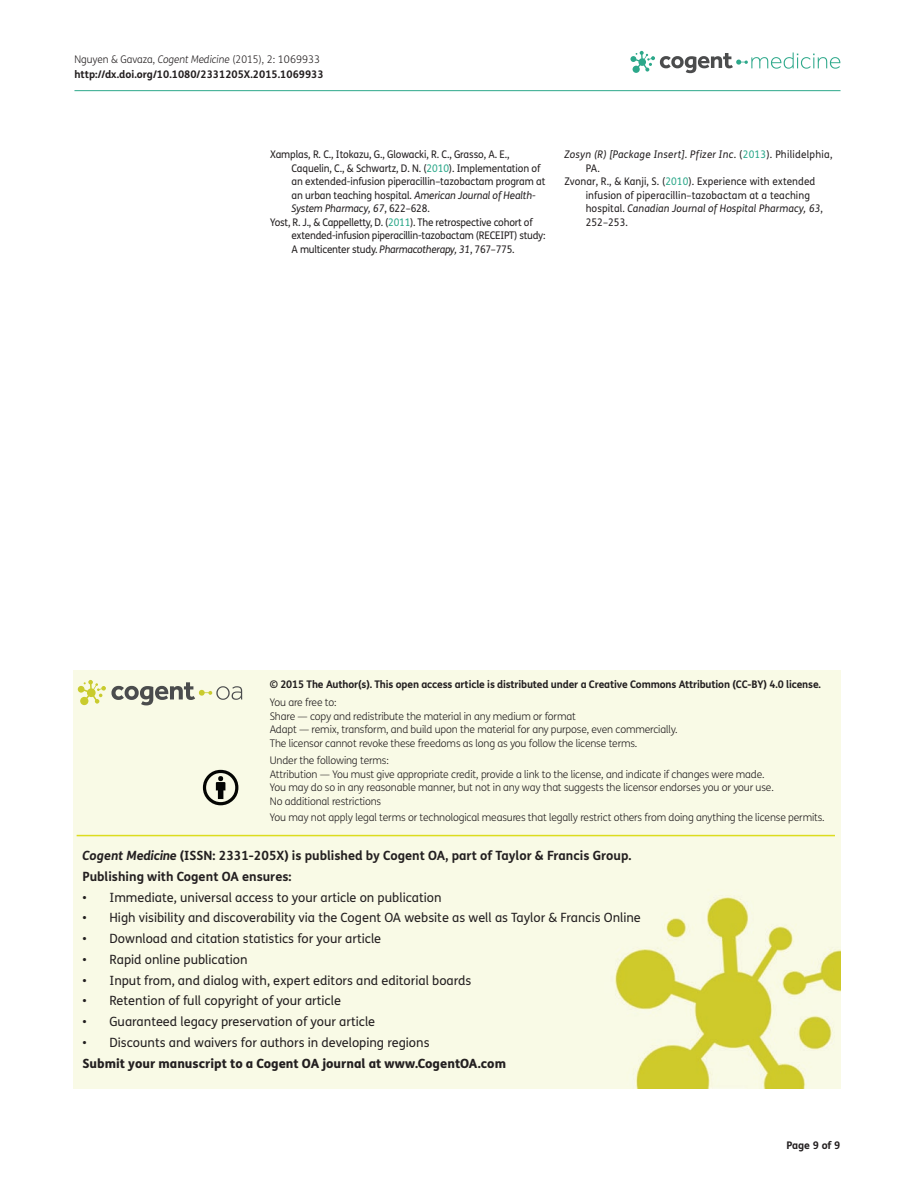
<style>
.page{position:relative;width:915px;height:1191px;background:#fff}
.page>*{position:absolute;margin:0;border:0;box-sizing:border-box;transform-origin:0 0}
.t1{font:12.75px "FS Me Pro";color:#231f20}
.t2{font:700 12.75px/20.7px "FS Me Pro";color:#231f20}
.t3{font:800 12.75px "FS Me Pro";color:#231f20}
.t4{font:300 10.5px/13.5px "FS Me Pro";letter-spacing:-.015em;color:#231f20}
.t5{font:10.5px "FS Me Pro";letter-spacing:-.01em;color:#231f20;scale:.95 1}
.t6{font:700 10.5px/15px "FS Me Pro";letter-spacing:-.015em;color:#231f20}
.t7{font:italic 10.5px "FS Me Pro";letter-spacing:.01em;color:#231f20;scale:.95 1}
.t8{font:10.5px "FS Me Pro";letter-spacing:.01em;color:#231f20;scale:.95 1}
.t9{font:italic 10.5px "FS Me Pro";letter-spacing:-.01em;color:#231f20;scale:.95 1}
.s1{font-weight:300}
.s2{font-weight:300;font-style:italic}
.s3{color:#2ca88a}
.s4{font-style:italic}
.s5{font-style:normal}
.s6{font-style:normal;color:#2ca88a}
</style>
<div class="page">
<svg style="left:630px;top:51px;width:210px;height:22px"></svg>
<hr style="left:74px;top:90px;width:766px;height:1px;background:#2ca88a">
<div style="left:74px;top:671px;width:766px;height:417px;background:#f9fae6"></div>
<svg style="left:78px;top:680px;width:164px;height:25px;background:#d2d3ba"></svg>
<svg style="left:203px;top:770px;width:35px;height:35px"></svg>
<hr style="left:77px;top:835px;width:757px;height:1px;background:#dcdc1e">
<p class="t6" style="left:74px;top:51px;width:251px"><span class="s1">Nguyen &amp; Gavaza,</span> <span class="s2">Cogent Medicine</span> <span class="s1">(2015), 2: 1069933 </span>http://dx.doi.org/10.1080/2331205X.2015.1069933</p>
<p class="t5" style="left:270px;top:147px;width:253px">Xamplas, R. C., Itokazu, G., Glowacki, R. C., Grasso, A. E.,</p>
<p class="t5" style="left:291px;top:161px;width:263px">Caquelin, C., &amp; Schwartz, D. N. (<span class="s3">2010</span>). Implementation of</p>
<p class="t5" style="left:291px;top:174px;width:268px">an extended-infusion piperacillin–tazobactam program at</p>
<p class="t5" style="left:291px;top:188px;width:258px">an urban teaching hospital. <span class="s4">American Journal of Health-</span></p>
<p class="t9" style="left:291px;top:201px;width:147px">System Pharmacy, 67<span class="s5">, 622–628.</span></p>
<p class="t5" style="left:270px;top:215px;width:278px">Yost, R. J., &amp; Cappelletty, D. (<span class="s3">2011</span>). The retrospective cohort of</p>
<p class="t5" style="left:291px;top:228px;width:269px">extended-infusion piperacillin-tazobactam (RECEIPT) study:</p>
<p class="t5" style="left:291px;top:242px;width:236px">A multicenter study. <span class="s4">Pharmacotherapy, 31</span>, 767–775.</p>
<p class="t7" style="left:564px;top:147px;width:283px">Zosyn (R) [Package Insert]. Pfizer Inc<span class="s5">. (</span><span class="s6">2013</span><span class="s5">). Philidelphia,</span></p>
<p class="t5" style="left:585px;top:161px;width:16px">PA.</p>
<p class="t8" style="left:564px;top:174px;width:266px">Zvonar, R., &amp; Kanji, S. (<span class="s3">2010</span>). Experience with extended</p>
<p class="t8" style="left:585px;top:188px;width:237px">infusion of piperacillin–tazobactam at a teaching</p>
<p class="t7" style="left:585px;top:201px;width:251px"><span class="s5">hospital.</span> Canadian Journal of Hospital Pharmacy, 63<span class="s5">,</span></p>
<p class="t5" style="left:585px;top:215px;width:46px">252–253.</p>
<p class="t6" style="left:270px;top:676px;width:552px">© 2015 The Author(s). This open access article is distributed under a Creative Commons Attribution (CC-BY) 4.0 license.</p>
<p class="t4" style="left:270px;top:695px;width:409px">You are free to:<br>Share — copy and redistribute the material in any medium or format<br>Adapt — remix, transform, and build upon the material for any purpose, even commercially.<br>The licensor cannot revoke these freedoms as long as you follow the license terms.</p>
<p class="t4" style="left:270px;top:753px;width:505px">Under the following terms:<br>Attribution — You must give appropriate credit, provide a link to the license, and indicate if changes were made.<br>You may do so in any reasonable manner, but not in any way that suggests the licensor endorses you or your use.<br>No additional restrictions</p>
<p class="t4" style="left:270px;top:810px;width:556px">You may not apply legal terms or technological measures that legally restrict others from doing anything the license permits.</p>
<p class="t2" style="left:82px;top:844px;width:550px"><span class="s4">Cogent Medicine</span> (ISSN: 2331-205X) is published by Cogent OA, part of Taylor &amp; Francis Group.<br>Publishing with Cogent OA ensures:</p>
<p class="t1" style="left:82px;top:888px;width:360px">• Immediate, universal access to your article on publication</p>
<p class="t1" style="left:82px;top:909px;width:559px">• High visibility and discoverability via the Cogent OA website as well as Taylor &amp; Francis Online</p>
<p class="t1" style="left:82px;top:930px;width:300px">• Download and citation statistics for your article</p>
<p class="t1" style="left:82px;top:950px;width:166px">• Rapid online publication</p>
<p class="t1" style="left:82px;top:971px;width:390px">• Input from, and dialog with, expert editors and editorial boards</p>
<p class="t1" style="left:82px;top:992px;width:260px">• Retention of full copyright of your article</p>
<p class="t1" style="left:82px;top:1013px;width:294px">• Guaranteed legacy preservation of your article</p>
<p class="t1" style="left:82px;top:1033px;width:348px">• Discounts and waivers for authors in developing regions</p>
<p class="t3" style="left:82px;top:1053px;width:425px">Submit your manuscript to a Cogent OA journal at www.CogentOA.com</p>
<p class="t6" style="left:786px;top:1137px;width:56px">Page 9 of 9</p>
</div>
